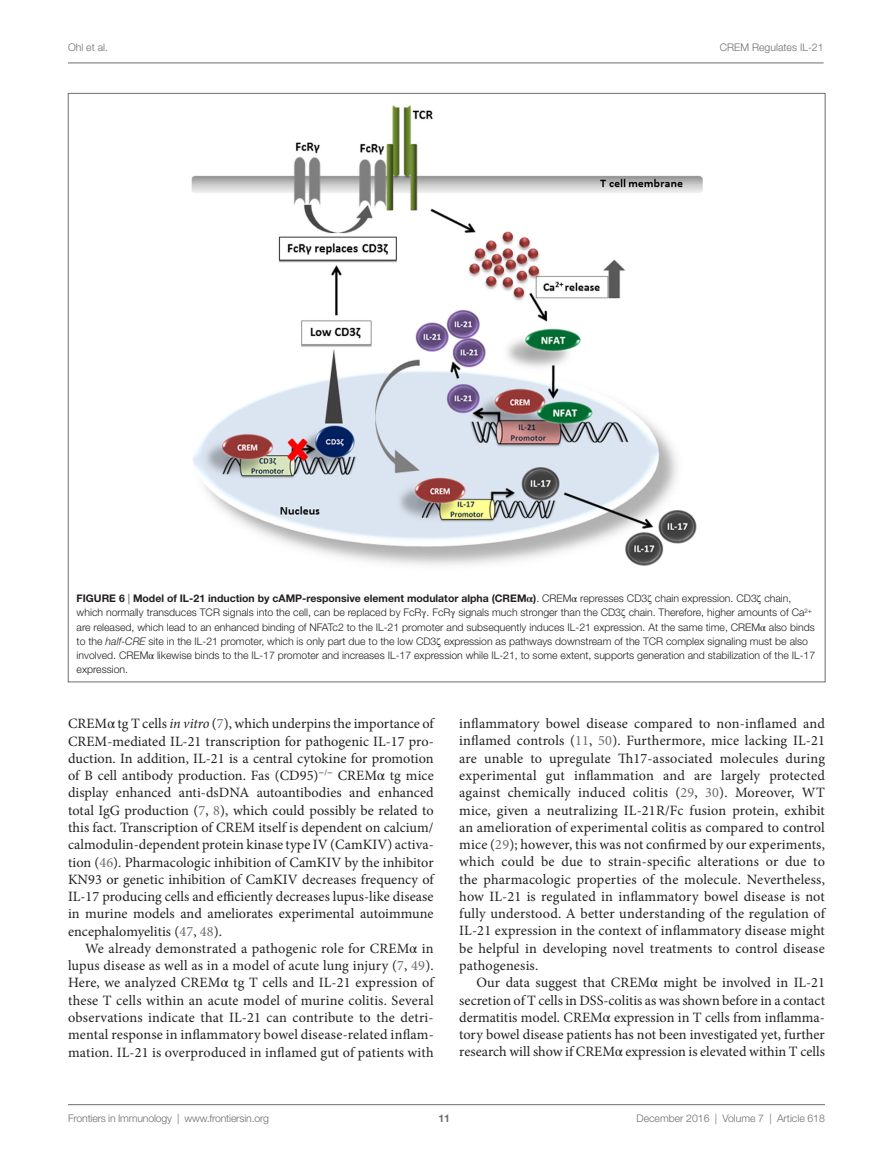
<style>
.page{position:relative;width:893px;height:1170px;background:#fff}
.page>*{position:absolute;margin:0;border:0;box-sizing:border-box;transform-origin:0 0}
.t1{font:14.25px/17.2px "Minion Pro";letter-spacing:.005em;color:#231f20;text-align:justify}
.t2{font:300 10.5px/14.2px "Helvetica Neue LT Std";color:#231f20}
.t3{font:300 10.5px "Helvetica Neue LT Std";color:#6c6d70}
.t4{font:700 10.5px "Helvetica Neue LT Std";color:#231f20}
.t5{font:700 10.5px "Helvetica Neue LT Std";color:#6c6d70}
.s1{font-weight:300}
.s2{font-weight:700}
.s3{font-family:"STIX General";font-weight:700}
.s4{font-family:"STIX General";font-weight:400}
.s5{font-style:italic}
.s6{font-family:"STIX General"}
.s7{color:#6c6d70}
</style>
<div class="page">
<img style="left:191px;top:105px;width:511px;height:461px">
<hr style="left:68px;top:1104px;width:757px;height:1px;background:#6c6d70">
<hr style="left:68px;top:63px;width:756px;height:1px;background:#6c6d70">
<p class="t3" style="left:68px;top:41px;width:42px">Ohl et al.</p>
<p class="t3" style="left:720px;top:41px;width:105px">CREM Regulates IL-21</p>
<p class="t4" style="left:77px;top:592px;width:427px">Figure 6 <span class="s1">|</span> Model of IL-21 induction by cAMP-responsive element modulator alpha (CRE</p>
<p class="t2" style="left:77px;top:591px;width:740px;text-indent:440px"><span class="s2">M</span><span class="s3">α</span><span class="s2">)</span>. CREM<span class="s4">α</span> represses CD3<span class="s4">ζ</span> chain expression. CD3<span class="s4">ζ</span> chain, which normally transduces TCR signals into the cell, can be replaced by FcR<span class="s4">γ</span>. FcR<span class="s4">γ</span> signals much stronger than the CD3<span class="s4">ζ</span> chain. Therefore, higher amounts of Ca<sup>2</sup><sup>+ </sup>are released, which lead to an enhanced binding of NFATc2 to the IL-21 promoter and subsequently induces IL-21 expression. At the same time, CREM<span class="s4">α</span> also binds to the <span class="s5">half-CRE</span> site in the IL-21 promoter, which is only part due to the low CD3<span class="s4">ζ</span> expression as pathways downstream of the TCR complex signaling must be also involved. CREM<span class="s4">α</span> likewise binds to the IL-17 promoter and increases IL-17 expression while IL-21, to some extent, supports generation and stabilization of the IL-17 expression.</p>
<p class="t1" style="left:68px;top:715px;width:367px">CREM<span class="s6">α</span> tg T cells <span class="s5">in vitro</span> (<span class="s7">7</span>), which underpins the importance of CREM-mediated IL-21 transcription for pathogenic IL-17 pro&shy;duction. In addition, IL-21 is a central cytokine for promotion of B cell antibody production. Fas (CD95)<sup>−</sup><sup>/</sup><sup>−</sup> CREM<span class="s6">α</span> tg mice display enhanced anti-dsDNA autoantibodies and enhanced total IgG production (<span class="s7">7</span>, <span class="s7">8</span>), which could possibly be related to this fact. Transcription of CREM itself is dependent on calcium/ calmodulin-dependent protein kinase type IV (CamKIV) activa&shy;tion (<span class="s7">46</span>). Pharmacologic inhibition of CamKIV by the inhibitor KN93 or genetic inhibition of CamKIV decreases frequency of IL-17 producing cells and efficiently decreases lupus-like disease in murine models and ameliorates experimental autoimmune encephalomyelitis (<span class="s7">47</span>, <span class="s7">48</span>).</p>
<p class="t1" style="left:68px;top:939px;width:367px;text-indent:17px">We already demonstrated a pathogenic role for CREM<span class="s6">α</span> in lupus disease as well as in a model of acute lung injury (<span class="s7">7</span>, <span class="s7">49</span>).<br>Here, we analyzed CREM<span class="s6">α</span> tg T cells and IL-21 expression of these T cells within an acute model of murine colitis. Several observations indicate that IL-21 can contribute to the detri&shy;mental response in inflammatory bowel disease-related inflam&shy;mation. IL-21 is overproduced in inflamed gut of patients with</p>
<p class="t1" style="left:459px;top:715px;width:367px">inflammatory bowel disease compared to non-inflamed and inflamed controls (<span class="s7">11</span>, <span class="s7">50</span>). Furthermore, mice lacking IL-21 are unable to upregulate Th17-associated molecules during experimental gut inflammation and are largely protected against chemically induced colitis (<span class="s7">29</span>, <span class="s7">30</span>). Moreover, WT mice, given a neutralizing IL-21R/Fc fusion protein, exhibit an amelioration of experimental colitis as compared to control mice (<span class="s7">29</span>); however, this was not confirmed by our experiments, which could be due to strain-specific alterations or due to the pharmacologic properties of the molecule. Nevertheless, how IL-21 is regulated in inflammatory bowel disease is not fully understood. A better understanding of the regulation of IL-21 expression in the context of inflammatory disease might be helpful in developing novel treatments to control disease pathogenesis.</p>
<p class="t1" style="left:459px;top:974px;width:367px;text-indent:17px">Our data suggest that CREM<span class="s6">α</span> might be involved in IL-21 secretion of T cells in DSS-colitis as was shown before in a contact dermatitis model. CREM<span class="s6">α</span> expression in T cells from inflamma&shy;tory bowel disease patients has not been investigated yet, further research will show if CREM<span class="s6">α</span> expression is elevated within T cells</p>
<p class="t3" style="left:68px;top:1111px;width:203px">Frontiers in Immunology | www.frontiersin.org</p>
<p class="t3" style="left:636px;top:1111px;width:190px">December 2016 | Volume 7 | Article 618</p>
<p class="t5" style="left:439px;top:1111px;width:13px">11</p>
</div>
